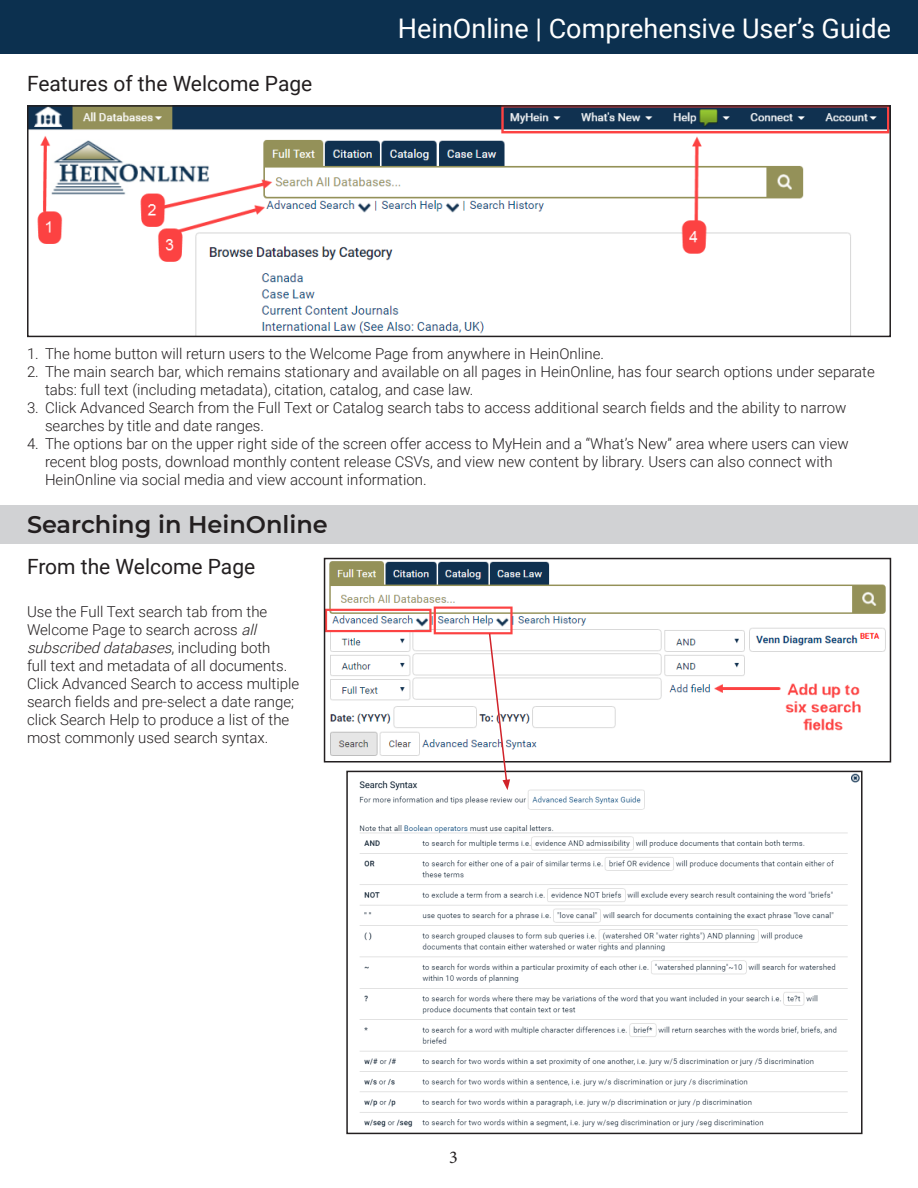
<style>
.page{position:relative;width:918px;height:1188px;background:#fff}
.page>*{position:absolute;margin:0;border:0;box-sizing:border-box;transform-origin:0 0}
.t1{font:27px "Roboto";color:#fff}
.heading__1{font:600 24px "Montserrat";color:#231f20}
.Heading__2{font:21px "Roboto";color:#231f20}
.body{font:21px "Roboto";color:#231f20}
.t2{font:18px "Minion Pro";color:#231f20}
.body-2{font:300 15px/18px "Roboto";color:#231f20}
.s1{font-style:italic}
</style>
<div class="page">
<div style="left:0;top:0;width:918px;height:54px;background:#0c304f"></div>
<div style="left:0;top:505px;width:918px;height:39px;background:#d1d2d4"></div>
<img style="left:30px;top:108px;width:858px;height:226px">
<div style="left:27px;top:105px;width:864px;height:232px;border:2px solid #231f20"></div>
<img style="left:327px;top:561px;width:559px;height:195px">
<div style="left:324px;top:558px;width:567px;height:205px;border:2px solid #231f20"></div>
<img style="left:359px;top:774px;width:501px;height:353px">
<div style="left:346px;top:771px;width:517px;height:363px;border:2px solid #231f20"></div>
<svg style="left:488px;top:632px;width:22px;height:158px"></svg>
<p class="Heading__2" style="left:27px;top:69px;width:287px">Features of the Welcome Page</p>
<p class="t1" style="left:398px;top:10px;width:495px">HeinOnline | Comprehensive User’s Guide</p>
<p class="body-2" style="left:27px;top:344px;width:579px">1. The home button will return users to the Welcome Page from anywhere in HeinOnline.</p>
<p class="body-2" style="left:45px;top:362px;width:831px;text-indent:-18px">2. The main search bar, which remains stationary and available on all pages in HeinOnline, has four search options under separate tabs: full text (including metadata), citation, catalog, and case law.</p>
<p class="body-2" style="left:45px;top:398px;width:803px;text-indent:-18px">3. Click Advanced Search from the Full Text or Catalog search tabs to access additional search fields and the ability to narrow searches by title and date ranges.</p>
<p class="body-2" style="left:45px;top:434px;width:805px;text-indent:-18px">4. The options bar on the upper right side of the screen offer access to MyHein and a “What’s New” area where users can view recent blog posts, download monthly content release CSVs, and view new content by library. Users can also connect with<br>HeinOnline via social media and view account information.</p>
<p class="heading__1" style="left:27px;top:508px;width:302px">Searching in HeinOnline</p>
<p class="body" style="left:27px;top:552px;width:230px">From the Welcome Page</p>
<p class="body-2" style="left:27px;top:602px;width:274px">Use the Full Text search tab from the Welcome Page to search across <span class="s1">all subscribeddatabases</span>, i n c l u d i n g b o t h<br>full text and metadata of all documents.<br>Click Advanced Search to access multiple search fields and pre-select a date range; click Search Help to produce a list of the most commonly used search syntax.</p>
<p class="t2" style="left:449px;top:1145px;width:10px">3</p>
</div>
